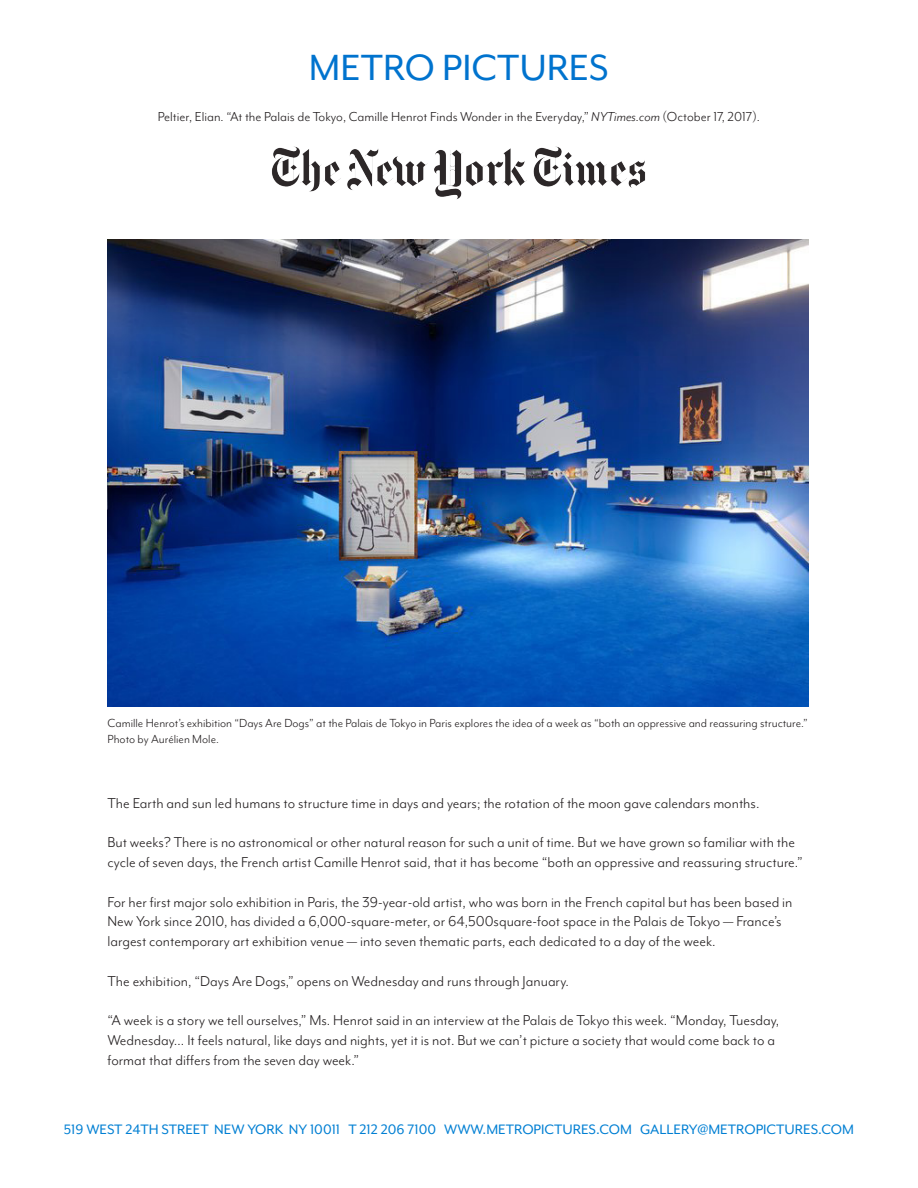
<style>
.page{position:relative;width:918px;height:1188px;background:#fff}
.page>*{position:absolute;margin:0;border:0;box-sizing:border-box;transform-origin:0 0}
.t1{font:42px "Mr Eaves Mod OT";color:#0073ce}
.t2{font:16.5px/19.8px "Mr Eaves Mod OT";color:#231f20}
.t3{font:15.75px "Mr Eaves Mod OT";color:#007fd3}
.t4{font:15px "Mr Eaves Mod OT";color:#231f20}
.t5{font:13.5px/16.2px "Mr Eaves Mod OT";color:#231f20}
.s1{font-style:italic}
</style>
<div class="page">
<img style="left:272px;top:146px;width:374px;height:54px">
<img style="left:108px;top:239px;width:700px;height:467px">
<p class="t1" style="left:309px;top:44px;width:302px">METRO PICTURES</p>
<p class="t4" style="left:158px;top:108px;width:604px">Peltier, Elian. “At the Palais de Tokyo, Camille Henrot Finds Wonder in the Everyday,” <span class="s1">NYTimes.com</span> (October 17, 2017).</p>
<p class="t5" style="left:108px;top:715px;width:702px">Camille Henrot’s exhibition “Days Are Dogs” at the Palais de Tokyo in Paris explores the idea of a week as “both an oppressive and reassuring structure.”<br>Photo by Aurélien Mole.</p>
<p class="t2" style="left:108px;top:793px;width:653px">The Earth and sun led humans to structure time in days and years; the rotation of the moon gave calendars months.</p>
<p class="t2" style="left:108px;top:833px;width:697px">But weeks? There is no astronomical or other natural reason for such a unit of time. But we have grown so familiar with the cycle of seven days, the French artist Camille Henrot said, that it has become “both an oppressive and reassuring structure.”</p>
<p class="t2" style="left:108px;top:892px;width:686px">For her first major solo exhibition in Paris, the 39-year-old artist, who was born in the French capital but has been based in<br>New York since 2010, has divided a 6,000-square-meter, or 64,500square-foot space in the Palais de Tokyo — France’s largest contemporary art exhibition venue — into seven thematic parts, each dedicated to a day of the week.</p>
<p class="t2" style="left:108px;top:971px;width:463px">The exhibition, “Days Are Dogs,” opens on Wednesday and runs through January.</p>
<p class="t2" style="left:108px;top:1011px;width:673px">“A week is a story we tell ourselves,” Ms. Henrot said in an interview at the Palais de Tokyo this week. “Monday, Tuesday,<br>Wednesday… It feels natural, like days and nights, yet it is not. But we can’t picture a society that would come back to a format that differs from the seven day week.”</p>
<p class="t3" style="left:64px;top:1121px;width:792px">519 WEST 24TH STREET NEW YORK NY 10011 T 212 206 7100 WWW.METROPICTURES.COM GALLERY@METROPICTURES.COM</p>
</div>
